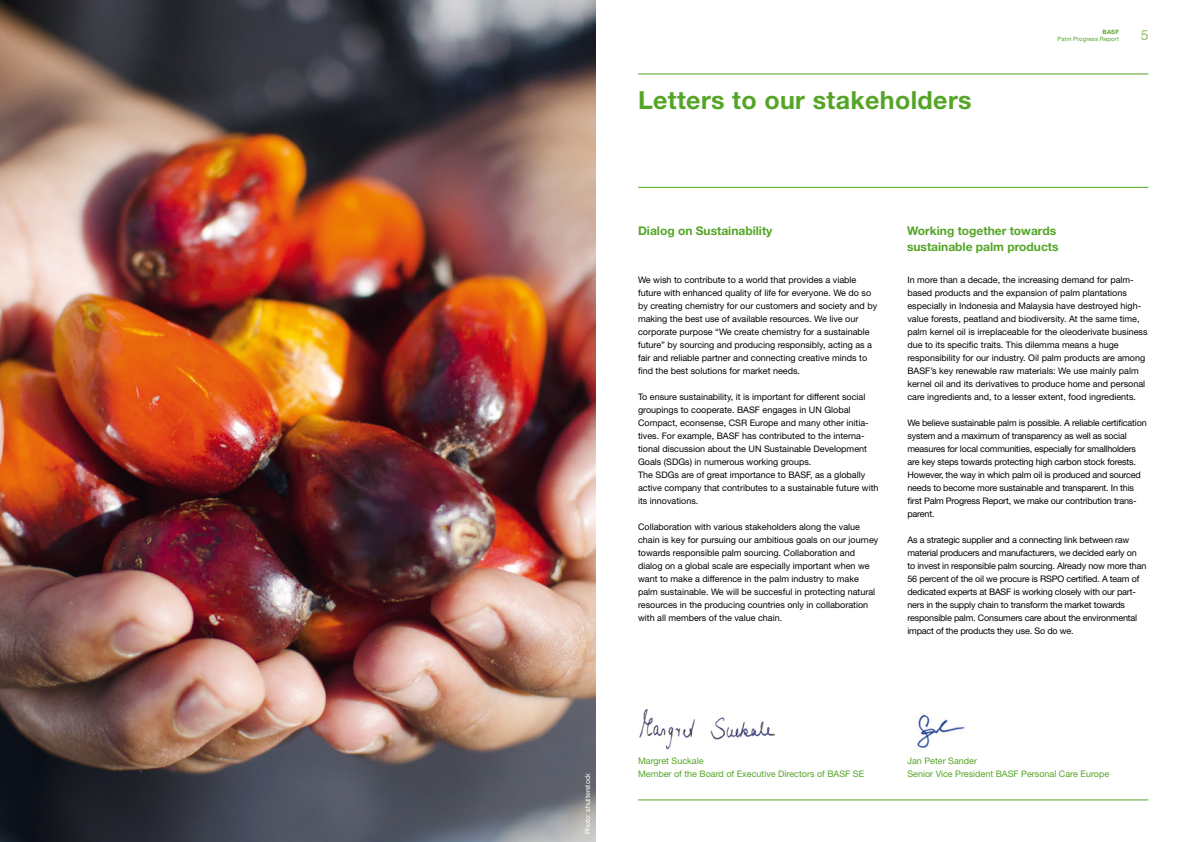
<style>
.page{position:relative;width:1191px;height:842px;background:#fff}
.page>*{position:absolute;margin:0;border:0;box-sizing:border-box;transform-origin:0 0}
.t1{font:700 25px "Helvetica Neue LT Pro";letter-spacing:.015em;color:#54a526}
.t2{font:14px "Helvetica Neue LT Pro";color:#92bf69}
.t3{font:700 12px/16px "Helvetica Neue LT Pro";color:#54a526}
.t4{font:9px/13px "Helvetica Neue LT Pro";color:#000}
.t5{font:9px/13px "Helvetica Neue LT Pro";letter-spacing:-.02em;color:#000}
.t6{font:9px/13px "Helvetica Neue LT Pro";color:#54a526}
.t7{font:7px "Helvetica Neue LT Pro";color:#fff}
.t8{font:6px "Helvetica Neue LT Pro";letter-spacing:.025em;color:#54a526}
.t9{font:700 6px "Helvetica Neue LT Pro";color:#54a526}
</style>
<div class="page">
<hr style="left:638px;top:74px;width:510px;height:1px;background:#54a526">
<hr style="left:638px;top:187px;width:510px;height:1px;background:#54a526">
<hr style="left:638px;top:800px;width:510px;height:1px;background:#54a526">
<img style="left:917px;top:714px;width:48px;height:35px">
<img style="left:0;top:0;width:595px;height:842px">
<img style="left:639px;top:709px;width:136px;height:41px">
<h1 class="t1" style="left:638px;top:84px;width:335px">Letters to our stakeholders</h1>
<p class="t9" style="left:1102px;top:28px;width:18px">BASF</p>
<p class="t8" style="left:1057px;top:35px;width:63px">Palm Progress Report</p>
<h2 class="t2" style="left:1140px;top:26px;width:9px">5</h2>
<h3 class="t3" style="left:638px;top:223px;width:136px">Dialog on Sustainability</h3>
<h3 class="t3" style="left:907px;top:223px;width:153px">Working together towards sustainable palm products</h3>
<p class="t4" style="left:638px;top:273px;width:241px">We wish to contribute to a world that provides a viable future with enhanced quality of life for everyone. We do so by creating chemistry for our customers and society and by making the best use of available resources. We live our corporate purpose “We create chemistry for a sustainable future” by sourcing and producing responsibly, acting as a fair and reliable partner and connecting creative minds to find the best solutions for market needs.</p>
<p class="t4" style="left:638px;top:390px;width:242px">To ensure sustainability, it is important for different social groupings to cooperate. BASF engages in UN Global Compact, econsense, CSR Europe and many other initia&shy;tives. For example, BASF has contributed to the interna&shy;tional discussion about the UN Sustainable Development Goals (SDGs) in numerous working groups.<br>The SDGs are of great importance to BASF, as a globally active company that contributes to a sustainable future with its innovations.</p>
<p class="t4" style="left:638px;top:520px;width:242px">Collaboration with various stakeholders along the value chain is key for pursuing our ambitious goals on our journey towards responsible palm sourcing. Collaboration and dialog on a global scale are especially important when we want to make a difference in the palm industry to make palm sustainable. We will be succesful in protecting natural resources in the producing countries only in collaboration with all members of the value chain.</p>
<p class="t4" style="left:907px;top:273px;width:242px">In more than a decade, the increasing demand for palm&shy;based products and the expansion of palm plantations especially in Indonesia and Malaysia have destroyed high&shy;value forests, peatland and biodiversity. At the same time, palm kernel oil is irreplaceable for the oleoderivate business due to its specific traits. This dilemma means a huge responsibility for our industry. Oil palm products are among BASF’s key renewable raw materials: We use mainly palm kernel oil and its derivatives to produce home and personal care ingredients and, to a lesser extent, food ingredients.</p>
<p class="t5" style="left:907px;top:416px;width:241px">We believe sustainable palm is possible. A reliable certification system and a maximum of transparency as well as social measures for local communities, especially for smallholders are key steps towards protecting high carbon stock forests.<br>However, the way in which palm oil is produced and sourced needs to become more sustainable and transparent. In this first Palm Progress Report, we make our contribution trans&shy;parent.</p>
<p class="t5" style="left:907px;top:533px;width:240px">As a strategic supplier and a connecting link between raw material producers and manufacturers, we decided early on to invest in responsible palm sourcing. Already now more than 56 percent of the oil we procure is RSPO certified. A team of dedicated experts at BASF is working closely with our part&shy;ners in the supply chain to transform the market towards responsible palm. Consumers care about the environmental impact of the products they use. So do we.</p>
<p class="t7" style="left:583px;top:834px;width:63px;rotate:-90deg">Photo: shutterstock</p>
<p class="t6" style="left:638px;top:754px;width:228px">Margret Suckale<br>Member of the Board of Executive Directors of BASF SE</p>
<p class="t6" style="left:907px;top:754px;width:203px">Jan Peter Sander<br>Senior Vice President BASF Personal Care Europe</p>
</div>
